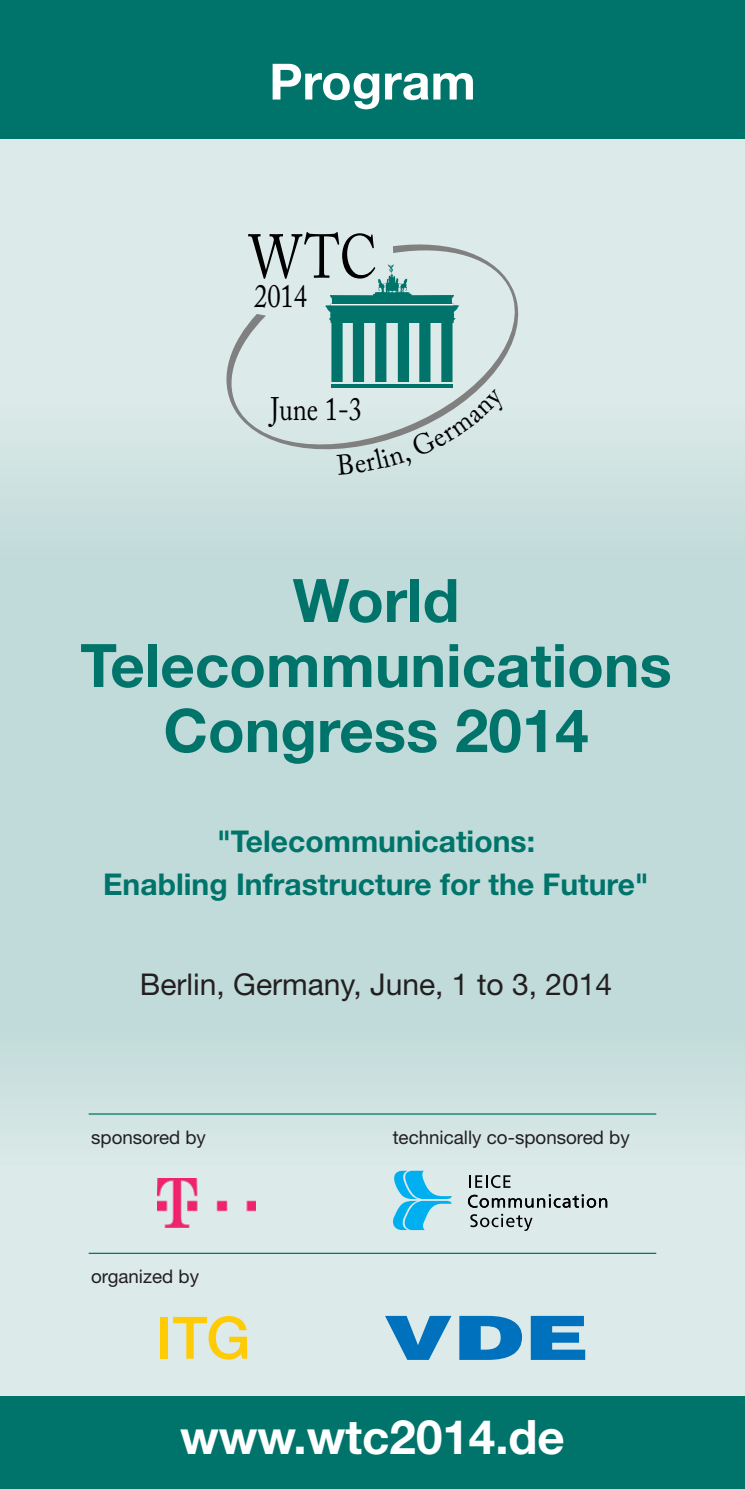
<style>
.page{position:relative;width:745px;height:1489px;background:#fff}
.page>*{position:absolute;margin:0;border:0;box-sizing:border-box;transform-origin:0 0}
.t1{font:61.25px "Adobe Caslon Pro";color:#000;scale:.82 1}
.t2{font:700 60px/65px "Helvetica Neue LT Std";color:#00746a;text-align:center}
.t3{font:700 50px "Helvetica Neue LT Std";color:#fff}
.t4{font:700 47.5px "Helvetica Neue LT Std";color:#fff}
.t5{font:32.5px "Adobe Caslon Pro";color:#000;scale:.82 1}
.t6{font:700 30px/42.5px "Helvetica Neue LT Std";color:#00746a;text-align:center}
.t7{font:30px "Helvetica Neue LT Std";color:#231f20}
.t8{font:18.75px "Helvetica Neue LT Std";color:#231f20}
</style>
<div class="page">
<div style="left:0;top:1px;width:744px;height:1487px;background:#dceae9"></div>
<div style="left:0;top:1396px;width:744px;height:92px;background:#00746a"></div>
<div style="left:0;top:0;width:744px;height:139px;background:#00746a"></div>
<svg style="left:385px;top:1315px;width:66px;height:44px"></svg>
<svg style="left:459px;top:1315px;width:62px;height:44px"></svg>
<svg style="left:530px;top:1315px;width:55px;height:44px"></svg>
<div style="left:161px;top:1316px;width:7px;height:42px;background:#ffcb04"></div>
<svg style="left:173px;top:1316px;width:74px;height:43px"></svg>
<div style="left:0;top:558px;width:744px;height:469px;background:#c0dbd9"></div>
<div style="left:0;top:402px;width:744px;height:159px;background:linear-gradient(to bottom,#dbeae8,#c1dbd9)"></div>
<div style="left:0;top:1025px;width:744px;height:141px;background:#cde2e0"></div>
<svg style="left:219px;top:244px;width:313px;height:219px"></svg>
<svg style="left:469px;top:1175px;width:41px;height:12px"></svg>
<svg style="left:468px;top:1194px;width:138px;height:13px"></svg>
<svg style="left:470px;top:1213px;width:62px;height:17px"></svg>
<svg style="left:393px;top:1170px;width:58px;height:59px"></svg>
<img style="left:157px;top:1178px;width:99px;height:49px">
<hr style="left:89px;top:1252px;width:567px;height:1px;background:#00746a">
<hr style="left:89px;top:1113px;width:567px;height:1px;background:#00746a">
<svg style="left:325px;top:264px;width:184px;height:211px"></svg>
<h3 class="t3" style="left:269px;top:64px;width:208px">Program</h3>
<h1 class="t1" style="left:249px;top:221px;width:158px">WTC</h1>
<p class="t5" style="left:254px;top:276px;width:66px">2014</p>
<p class="t5" style="left:270px;top:389px;width:113px">June 1-3</p>
<h2 class="t2" style="left:80px;top:574px;width:592px">World<br>Telecommunications<br>Congress 2014</h2>
<p class="t6" style="left:103px;top:823px;width:547px">"Telecommunications:<br>Enabling Infrastructure for the Future"</p>
<p class="t7" style="left:140px;top:973px;width:473px">Berlin, Germany, June, 1 to 3, 2014</p>
<p class="t8" style="left:91px;top:1130px;width:116px">sponsored by</p>
<p class="t8" style="left:392px;top:1130px;width:238px">technically co-sponsored by</p>
<p class="t8" style="left:91px;top:1269px;width:109px">organized by</p>
<h3 class="t4" style="left:180px;top:1419px;width:386px">www.wtc2014.de</h3>
</div>
